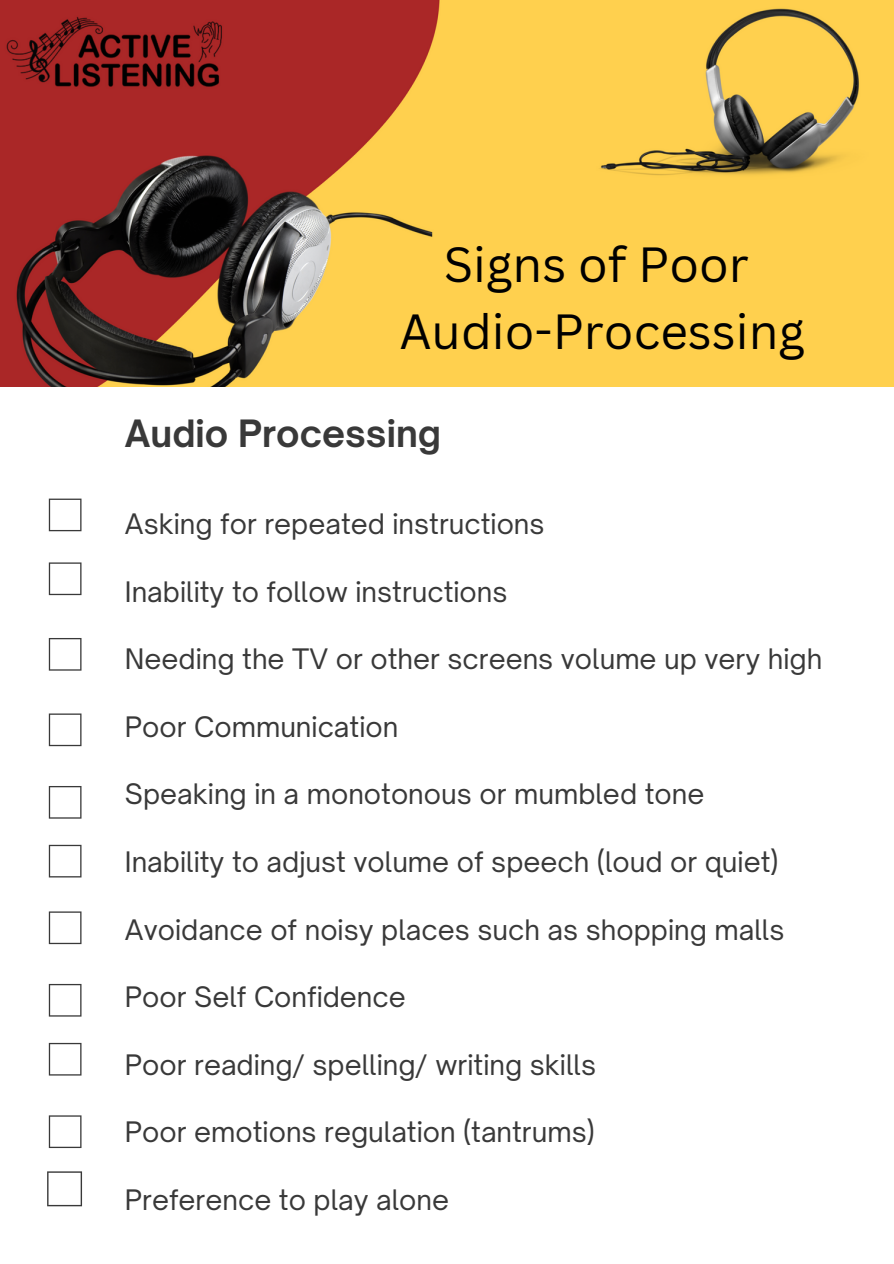
<style>
.page{position:relative;width:894px;height:1264px;background:#fff}
.page>*{position:absolute;margin:0;border:0;box-sizing:border-box;transform-origin:0 0}
.t1{font:48px/66.4px "Canva Sans";color:#000;text-align:center}
.t2{font:700 36px "Open Sauce One";color:#393939}
.t3{font:27px "Open Sauce One";color:#393939}
</style>
<div class="page">
<svg style="left:49px;top:498px;width:32px;height:33px"></svg>
<svg style="left:49px;top:562px;width:32px;height:33px"></svg>
<svg style="left:49px;top:638px;width:32px;height:32px"></svg>
<svg style="left:49px;top:713px;width:32px;height:33px"></svg>
<svg style="left:49px;top:786px;width:32px;height:32px"></svg>
<svg style="left:49px;top:844px;width:32px;height:33px"></svg>
<svg style="left:49px;top:911px;width:32px;height:33px"></svg>
<svg style="left:49px;top:983px;width:32px;height:33px"></svg>
<svg style="left:49px;top:1042px;width:32px;height:33px"></svg>
<svg style="left:49px;top:1115px;width:32px;height:32px"></svg>
<svg style="left:47px;top:1171px;width:35px;height:35px"></svg>
<img style="left:0;top:0;width:893px;height:386px">
<h1 class="t1" style="left:399px;top:230px;width:407px">Signs of Poor<br>Audio-Processing</h1>
<h2 class="t2" style="left:125px;top:411px;width:317px">Audio Processing</h2>
<p class="t3" style="left:125px;top:507px;width:421px">Asking for repeated instructions</p>
<p class="t3" style="left:125px;top:574px;width:384px">Inability to follow instructions</p>
<p class="t3" style="left:125px;top:642px;width:698px">Needing the TV or other screens volume up very high</p>
<p class="t3" style="left:125px;top:709px;width:275px">Poor Communication</p>
<p class="t3" style="left:125px;top:777px;width:580px">Speaking in a monotonous or mumbled tone</p>
<p class="t3" style="left:125px;top:844px;width:655px">Inability to adjust volume of speech (loud or quiet)</p>
<p class="t3" style="left:125px;top:912px;width:660px">Avoidance of noisy places such as shopping malls</p>
<p class="t3" style="left:125px;top:980px;width:282px">Poor Self Confidence</p>
<p class="t3" style="left:125px;top:1047px;width:472px">Poor reading/ spelling/ writing skills</p>
<p class="t3" style="left:125px;top:1115px;width:471px">Poor emotions regulation (tantrums)</p>
<p class="t3" style="left:125px;top:1182px;width:325px">Preference to play alone</p>
</div>
